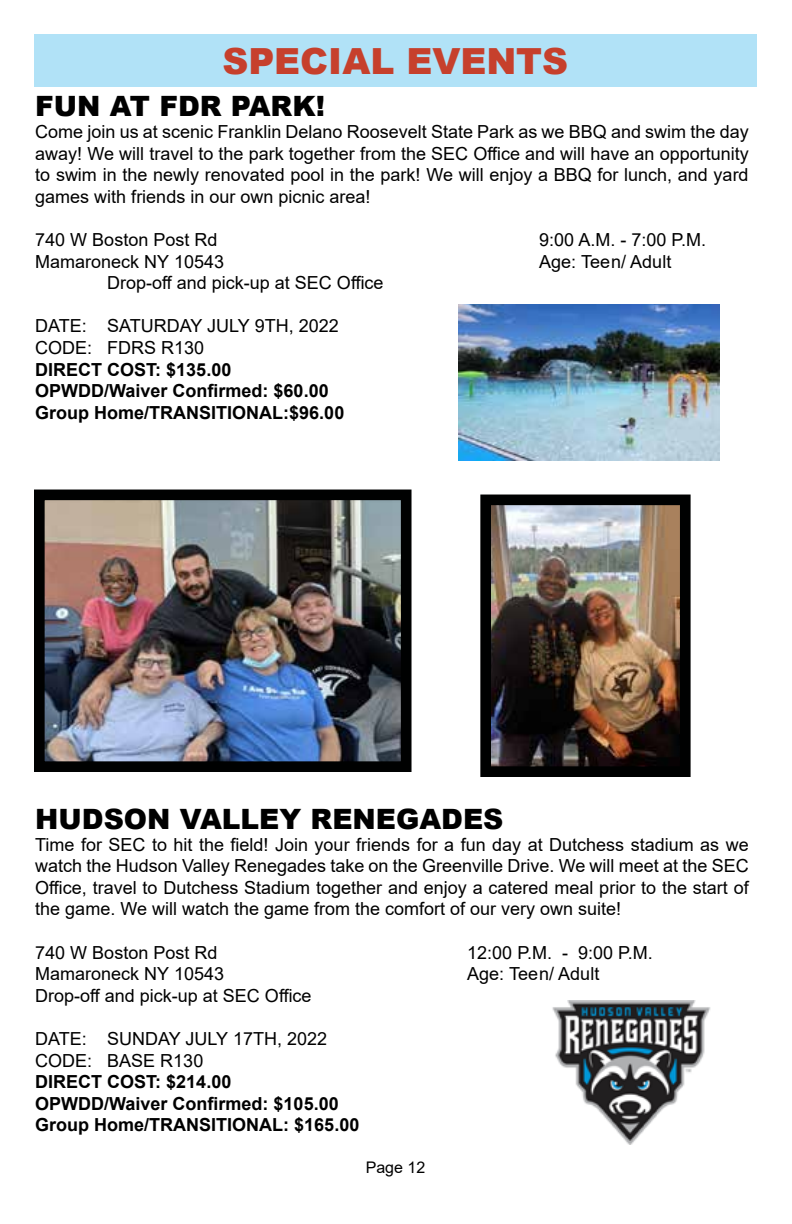
<style>
.page{position:relative;width:792px;height:1224px;background:#fff}
.page>*{position:absolute;margin:0;border:0;box-sizing:border-box;transform-origin:0 0}
.t1{font:900 36px "Arial";color:#c6402c}
.t2{font:900 28px "Arial";color:#000}
.t3{font:18px/21.6px "Arial";color:#000;text-align:justify}
.t4{font:700 18px/21.6px "Arial";color:#000}
.t5{font:16px "Arial";color:#000}
</style>
<div class="page">
<img style="left:552px;top:1001px;width:159px;height:144px">
<div style="left:34px;top:34px;width:723px;height:52px;background:#b1e2f7"></div>
<img style="left:459px;top:305px;width:261px;height:156px">
<img style="left:46px;top:502px;width:354px;height:258px">
<div style="left:34px;top:490px;width:378px;height:282px;border:11px solid #000101"></div>
<img style="left:492px;top:507px;width:187px;height:258px">
<div style="left:480px;top:495px;width:211px;height:282px;border:11px solid #000101"></div>
<h1 class="t1" style="left:222px;top:35px;width:347px">SPECIAL EVENTS</h1>
<h2 class="t2" style="left:35px;top:86px;width:291px">FUN AT FDR PARK!</h2>
<p class="t3" style="left:35px;top:121px;width:715px">Come join us at scenic Franklin Delano Roosevelt State Park as we BBQ and swim the day away! We will travel to the park together from the SEC Office and will have an opportunity to swim in the newly renovated pool in the park! We will enjoy a BBQ for lunch, and yard games with friends in our own picnic area!</p>
<p class="t3" style="left:35px;top:229px;width:184px">740 W Boston Post Rd</p>
<p class="t3" style="left:539px;top:229px;width:168px">9:00 A.M. - 7:00 P.M.</p>
<p class="t3" style="left:35px;top:250px;width:190px">Mamaroneck NY 10543</p>
<p class="t3" style="left:539px;top:250px;width:134px">Age: Teen/ Adult</p>
<p class="t3" style="left:107px;top:272px;width:278px">Drop-off and pick-up at SEC Office</p>
<p class="t3" style="left:35px;top:315px;width:305px">DATE: SATURDAY JULY 9TH, 2022<br>CODE: FDRS R130</p>
<p class="t4" style="left:35px;top:359px;width:311px">DIRECT COST: $135.00<br>OPWDD/Waiver Confirmed: $60.00<br>Group Home/TRANSITIONAL:$96.00</p>
<h2 class="t2" style="left:35px;top:799px;width:470px">HUDSON VALLEY RENEGADES</h2>
<p class="t3" style="left:35px;top:833px;width:715px">Time for SEC to hit the field! Join your friends for a fun day at Dutchess stadium as we watch the Hudson Valley Renegades take on the Greenville Drive. We will meet at the SEC Office, travel to Dutchess Stadium together and enjoy a catered meal prior to the start of the game. We will watch the game from the comfort of our very own suite!</p>
<p class="t3" style="left:35px;top:941px;width:184px">740 W Boston Post Rd</p>
<p class="t3" style="left:467px;top:941px;width:187px">12:00 P.M. - 9:00 P.M.</p>
<p class="t3" style="left:35px;top:963px;width:190px">Mamaroneck NY 10543</p>
<p class="t3" style="left:467px;top:963px;width:134px">Age: Teen/ Adult</p>
<p class="t3" style="left:35px;top:985px;width:278px">Drop-off and pick-up at SEC Office</p>
<p class="t3" style="left:35px;top:1028px;width:293px">DATE: SUNDAY JULY 17TH, 2022<br>CODE: BASE R130</p>
<p class="t4" style="left:35px;top:1071px;width:326px">DIRECT COST: $214.00<br>OPWDD/Waiver Confirmed: $105.00<br>Group Home/TRANSITIONAL: $165.00</p>
<p class="t5" style="left:366px;top:1156px;width:61px">Page 12</p>
</div>
